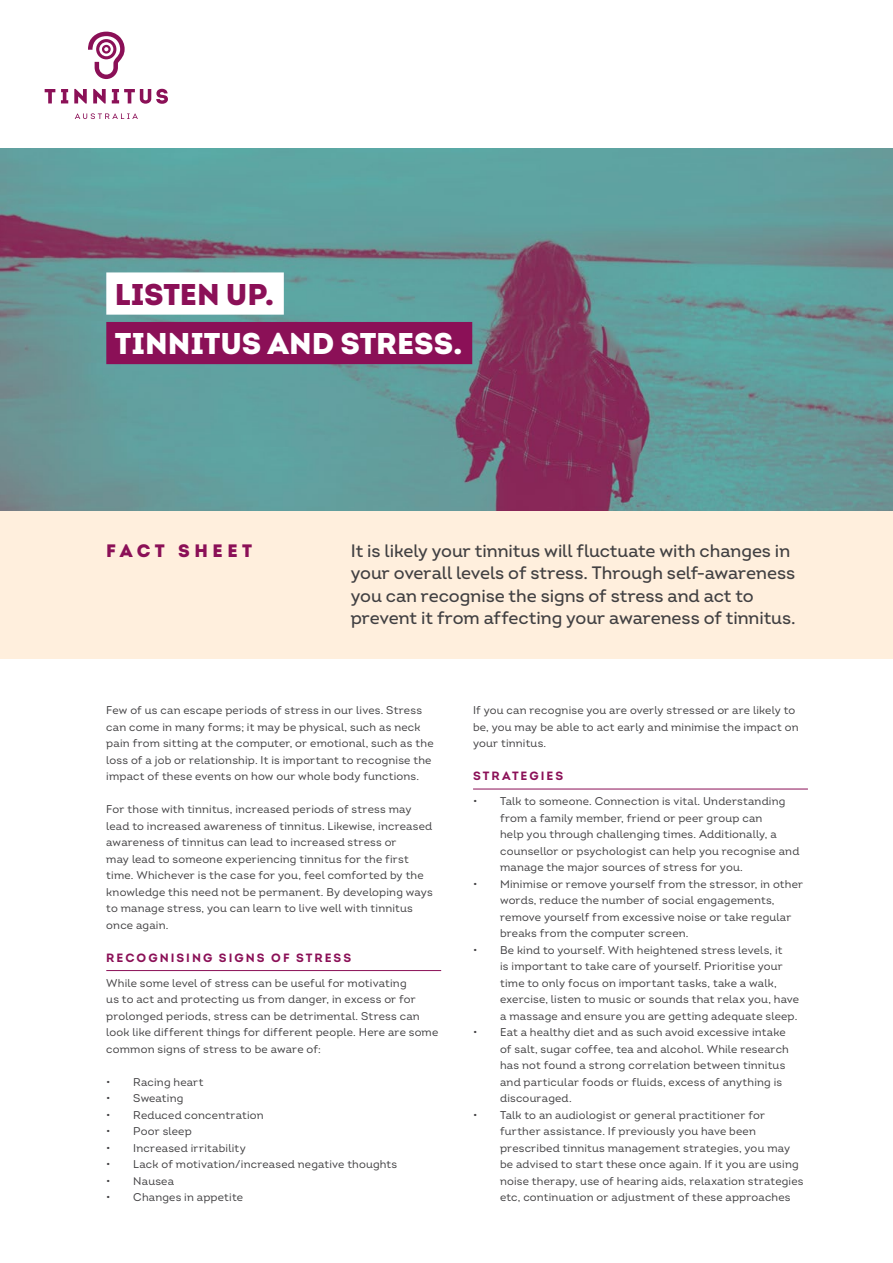
<style>
.page{position:relative;width:893px;height:1263px;background:#fff}
.page>*{position:absolute;margin:0;border:0;box-sizing:border-box;transform-origin:0 0}
.Soundfair_-_Block{font:30px "Intro Black Alt";color:#fff}
.Soundfair_-_Block-2{font:30px "Intro Black Alt";color:#8b1057}
.Soundfair_-_Intro_1{font:500 18px/22.5px "Intro";letter-spacing:-.005em;color:#414042}
.Soundfair_-_Heading{font:18px "Intro Black Alt";letter-spacing:.25em;color:#8b1057}
.Soundfair_-_Heading-2{font:700 12px "Intro";letter-spacing:.165em;color:#8b1057}
.Soundfair_-_Text_1{font:11.25px/16.5px "Intro";letter-spacing:.015em;color:#414042}
</style>
<div class="page">
<div style="left:0;top:510px;width:893px;height:149px;background:#ffefdd"></div>
<img style="left:0;top:149px;width:893px;height:361px">
<div style="left:106px;top:272px;width:178px;height:43px;background:#fff"></div>
<div style="left:106px;top:322px;width:366px;height:42px;background:#8b1057"></div>
<svg style="left:75px;top:113px;width:63px;height:6px"></svg>
<svg style="left:88px;top:31px;width:37px;height:48px"></svg>
<svg style="left:45px;top:89px;width:10px;height:14px"></svg>
<svg style="left:61px;top:89px;width:7px;height:14px"></svg>
<svg style="left:74px;top:89px;width:13px;height:14px"></svg>
<svg style="left:93px;top:89px;width:13px;height:14px"></svg>
<svg style="left:112px;top:88px;width:56px;height:16px"></svg>
<hr style="left:106px;top:970px;width:335px;height:1px;background:#8b1057">
<hr style="left:473px;top:789px;width:335px;height:1px;background:#8b1057">
<p class="Soundfair_-_Block-2" style="left:115px;top:275px;width:161px">LISTEN UP.</p>
<p class="Soundfair_-_Block" style="left:115px;top:324px;width:349px">TINNITUS AND STRESS.</p>
<p class="Soundfair_-_Heading" style="left:106px;top:539px;width:147px">FACT SHEET</p>
<p class="Soundfair_-_Intro_1" style="left:351px;top:539px;width:446px">It is likely your tinnitus will fluctuate with changes in your overall levels of stress. Through self-awareness you can recognise the signs of stress and act to prevent it from affecting your awareness of tinnitus.</p>
<p class="Soundfair_-_Text_1" style="left:106px;top:702px;width:329px">Few of us can escape periods of stress in our lives. Stress can come in many forms; it may be physical, such as neck pain from sitting at the computer, or emotional, such as the loss of a job or relationship. It is important to recognise the impact of these events on how our whole body functions.</p>
<p class="Soundfair_-_Text_1" style="left:106px;top:801px;width:328px">For those with tinnitus, increased periods of stress may lead to increased awareness of tinnitus. Likewise, increased awareness of tinnitus can lead to increased stress or<br>may lead to someone experiencing tinnitus for the first time. Whichever is the case for you, feel comforted by the knowledge this need not be permanent. By developing ways to manage stress, you can learn to live well with tinnitus once again.</p>
<p class="Soundfair_-_Heading-2" style="left:106px;top:950px;width:246px">RECOGNISING SIGNS OF STRESS</p>
<p class="Soundfair_-_Text_1" style="left:106px;top:975px;width:334px">While some level of stress can be useful for motivating<br>us to act and protecting us from danger, in excess or for prolonged periods, stress can be detrimental. Stress can look like different things for different people. Here are some common signs of stress to be aware of:</p>
<p class="Soundfair_-_Text_1" style="left:106px;top:1074px;width:99px">• Racing heart</p>
<p class="Soundfair_-_Text_1" style="left:106px;top:1090px;width:79px">• Sweating</p>
<p class="Soundfair_-_Text_1" style="left:106px;top:1107px;width:159px">• Reduced concentration</p>
<p class="Soundfair_-_Text_1" style="left:106px;top:1123px;width:87px">• Poor sleep</p>
<p class="Soundfair_-_Text_1" style="left:106px;top:1140px;width:141px">• Increased irritability</p>
<p class="Soundfair_-_Text_1" style="left:106px;top:1156px;width:292px">• Lack of motivation/increased negative thoughts</p>
<p class="Soundfair_-_Text_1" style="left:106px;top:1173px;width:69px">• Nausea</p>
<p class="Soundfair_-_Text_1" style="left:106px;top:1189px;width:138px">• Changes in appetite</p>
<p class="Soundfair_-_Text_1" style="left:473px;top:702px;width:327px">If you can recognise you are overly stressed or are likely to be, you may be able to act early and minimise the impact on your tinnitus.</p>
<p class="Soundfair_-_Heading-2" style="left:473px;top:768px;width:92px">STRATEGIES</p>
<p class="Soundfair_-_Text_1" style="left:500px;top:793px;width:301px;text-indent:-27px">• Talk to someone. Connection is vital. Understanding from a family member, friend or peer group can<br>help you through challenging times. Additionally, a counsellor or psychologist can help you recognise and manage the major sources of stress for you.</p>
<p class="Soundfair_-_Text_1" style="left:500px;top:876px;width:305px;text-indent:-27px">• Minimise or remove yourself from the stressor, in other words, reduce the number of social engagements, remove yourself from excessive noise or take regular breaks from the computer screen.</p>
<p class="Soundfair_-_Text_1" style="left:500px;top:942px;width:301px;text-indent:-27px">• Be kind to yourself. With heightened stress levels, it<br>is important to take care of yourself. Prioritise your time to only focus on important tasks, take a walk, exercise, listen to music or sounds that relax you, have a massage and ensure you are getting adequate sleep.</p>
<p class="Soundfair_-_Text_1" style="left:500px;top:1024px;width:290px;text-indent:-27px">• Eat a healthy diet and as such avoid excessive intake of salt, sugar coffee, tea and alcohol. While research has not found a strong correlation between tinnitus and particular foods or fluids, excess of anything is discouraged.</p>
<p class="Soundfair_-_Text_1" style="left:500px;top:1107px;width:305px;text-indent:-27px">• Talk to an audiologist or general practitioner for further assistance. If previously you have been prescribed tinnitus management strategies, you may be advised to start these once again. If it you are using noise therapy, use of hearing aids, relaxation strategies etc, continuation or adjustment of these approaches</p>
</div>
